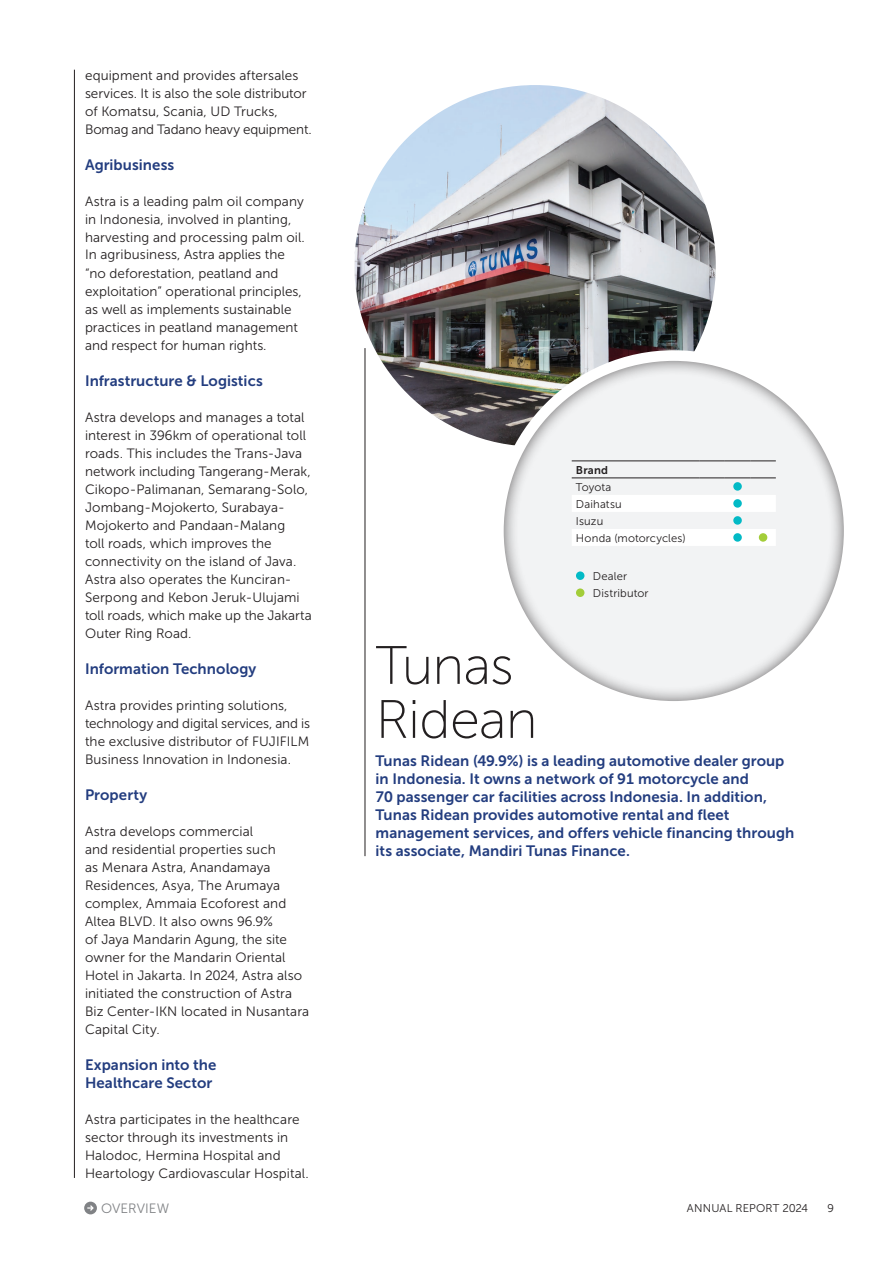
<style>
.page{position:relative;width:893px;height:1263px;background:#fff}
.page>*{position:absolute;margin:0;border:0;box-sizing:border-box;transform-origin:0 0}
.t1{font:54px/54px "Museo Sans 100";letter-spacing:-.015em;color:#231f20}
.t2{font:15px/18px "Museo Sans 700";letter-spacing:.005em;color:#233d7f}
.t3{font:13.5px/18px "Museo Sans 300";letter-spacing:.005em;color:#231f20}
.t4{font:13.5px "Museo Sans 300";letter-spacing:.005em;color:#808285}
.t5{font:11.25px/17px "Museo Sans 300";letter-spacing:.015em;color:#231f20}
.t6{font:11.25px "Museo Sans 700";letter-spacing:.015em;color:#231f20}
</style>
<div class="page">
<hr style="left:365px;top:348px;width:1px;height:508px;background:#231f20">
<hr style="left:74px;top:70px;width:1px;height:1108px;background:#231f20">
<img style="left:354px;top:85px;width:362px;height:361px;border-radius:181px">
<div style="left:493px;top:350px;width:361px;height:362px;background:#fff;border-radius:50%"></div>
<div style="left:504px;top:359px;width:342px;height:342px;background:#231f20;opacity:.75"></div>
<hr style="left:572px;top:461px;width:127px;height:1px;background:#231f20">
<svg style="left:699px;top:461px;width:77px;height:1px"></svg>
<svg style="left:572px;top:478px;width:204px;height:68px"></svg>
<div style="left:733px;top:482px;width:9px;height:9px;background:#03bac6;border-radius:50%"></div>
<div style="left:733px;top:499px;width:9px;height:9px;background:#03bac6;border-radius:50%"></div>
<div style="left:733px;top:516px;width:9px;height:9px;background:#03bac6;border-radius:50%"></div>
<div style="left:733px;top:533px;width:9px;height:9px;background:#03bac6;border-radius:50%"></div>
<div style="left:759px;top:533px;width:8px;height:9px;background:#a3cd39;border-radius:50%"></div>
<div style="left:576px;top:571px;width:8px;height:9px;background:#03bac6;border-radius:50%"></div>
<div style="left:576px;top:588px;width:8px;height:9px;background:#a3cd39;border-radius:50%"></div>
<svg style="left:84px;top:1201px;width:13px;height:13px"></svg>
<svg style="left:87px;top:1205px;width:7px;height:6px"></svg>
<p class="t3" style="left:85px;top:66px;width:228px">equipment and provides aftersales services. It is also the sole distributor of Komatsu, Scania, UD Trucks, Bomag and Tadano heavy equipment.</p>
<p class="t2" style="left:85px;top:156px;width:91px">Agribusiness</p>
<p class="t3" style="left:85px;top:192px;width:221px">Astra is a leading palm oil company in Indonesia, involved in planting, harvesting and processing palm oil.<br>In agribusiness, Astra applies the “no deforestation, peatland and exploitation” operational principles, as well as implements sustainable practices in peatland management and respect for human rights.</p>
<p class="t2" style="left:85px;top:372px;width:179px">Infrastructure &amp; Logistics</p>
<p class="t3" style="left:85px;top:408px;width:228px">Astra develops and manages a total interest in 396km of operational toll roads. This includes the Trans-Java network including Tangerang-Merak, Cikopo-Palimanan, Semarang-Solo, Jombang-Mojokerto, Surabaya-Mojokerto and Pandaan-Malang<br>toll roads, which improves the connectivity on the island of Java.<br>Astra also operates the Kunciran-Serpong and Kebon Jeruk-Ulujami toll roads, which make up the Jakarta Outer Ring Road.</p>
<p class="t2" style="left:85px;top:660px;width:173px">Information Technology</p>
<p class="t3" style="left:85px;top:696px;width:227px">Astra provides printing solutions, technology and digital services, and is the exclusive distributor of FUJIFILM Business Innovation in Indonesia.</p>
<p class="t2" style="left:85px;top:786px;width:64px">Property</p>
<p class="t3" style="left:85px;top:822px;width:226px">Astra develops commercial<br>and residential properties such<br>as Menara Astra, Anandamaya<br>Residences, Asya, The Arumaya complex, Ammaia Ecoforest and<br>Altea BLVD. It also owns 96.9%<br>of Jaya Mandarin Agung, the site owner for the Mandarin Oriental<br>Hotel in Jakarta. In 2024, Astra also initiated the construction of Astra<br>Biz Center-IKN located in Nusantara<br>Capital City.</p>
<p class="t2" style="left:85px;top:1056px;width:133px">Expansion into the<br>Healthcare Sector</p>
<p class="t3" style="left:85px;top:1110px;width:225px">Astra participates in the healthcare sector through its investments in Halodoc, Hermina Hospital and Heartology Cardiovascular Hospital.</p>
<p class="t6" style="left:576px;top:463px;width:34px">Brand</p>
<p class="t5" style="left:576px;top:478px;width:111px">Toyota<br>Daihatsu<br>Isuzu<br>Honda (motorcycles)</p>
<p class="t5" style="left:593px;top:568px;width:57px">Dealer<br>Distributor</p>
<h1 class="t1" style="left:376px;top:639px;width:163px">Tunas<br>Ridean</h1>
<p class="t2" style="left:376px;top:752px;width:420px">Tunas Ridean (49.9%) is a leading automotive dealer group in Indonesia. It owns a network of 91 motorcycle and<br>70 passenger car facilities across Indonesia. In addition, Tunas Ridean provides automotive rental and fleet management services, and offers vehicle financing through its associate, Mandiri Tunas Finance.</p>
<p class="t4" style="left:101px;top:1201px;width:70px">OVERVIEW</p>
<p class="t5" style="left:687px;top:1200px;width:123px">ANNUAL REPORT 2024</p>
<p class="t5" style="left:828px;top:1200px;width:8px">9</p>
</div>
